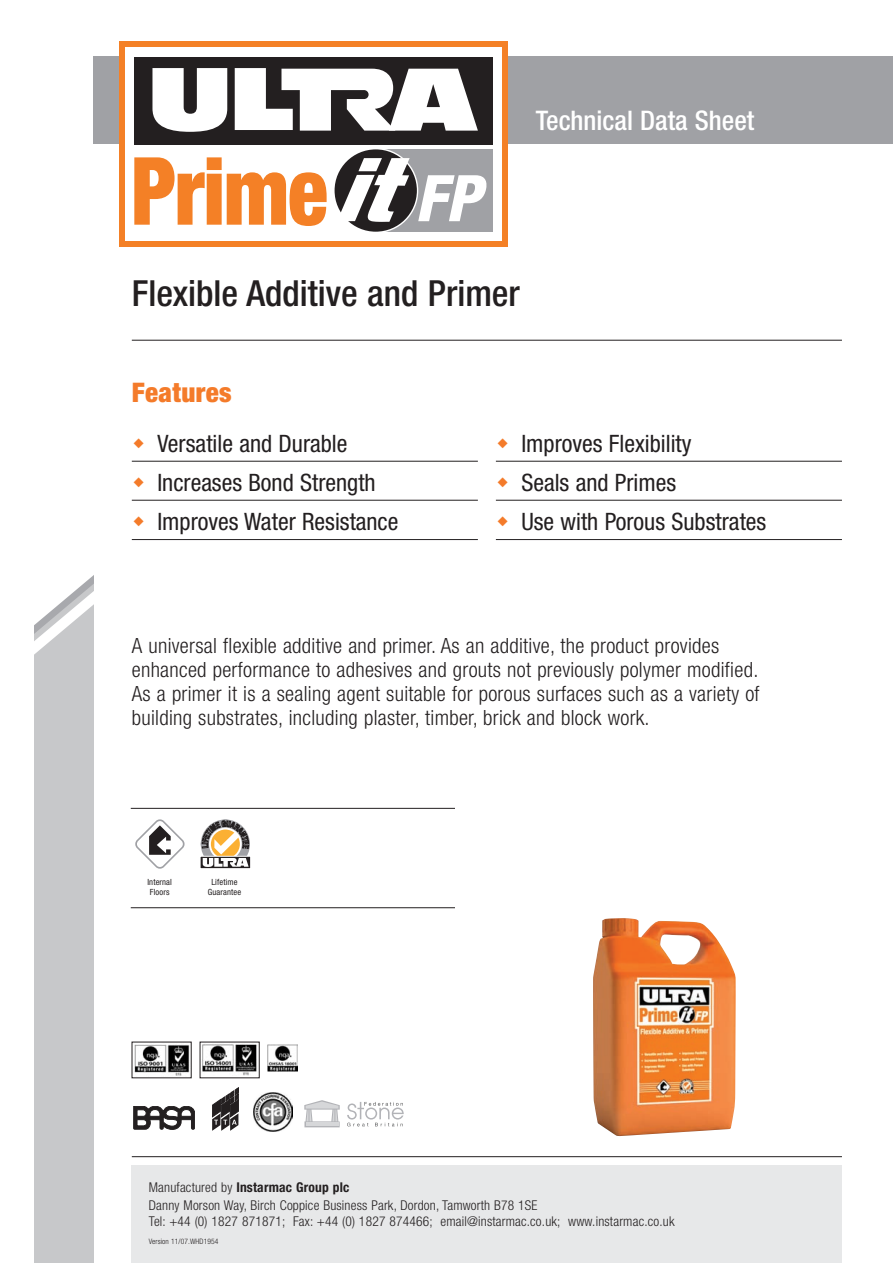
<style>
.page{position:relative;width:893px;height:1263px;background:#fff}
.page>*{position:absolute;margin:0;border:0;box-sizing:border-box;transform-origin:0 0}
.t1{font:500 condensed 36px "Helvetica Neue";color:#231f20}
.t2{font:500 condensed 27px "Helvetica Neue";color:#fff}
.t3{font:900 condensed 27px "Helvetica Neue";letter-spacing:.015em;color:#f47b2a}
.t4{font:condensed 24px/39px "Helvetica Neue";color:#231f20}
.t5{font:300 condensed 21px/24px "Helvetica Neue";letter-spacing:.015em;color:#231f20}
.t6{font:300 condensed 13.5px/18px "Helvetica Neue";letter-spacing:.015em;color:#231f20}
.t7{font:condensed 8.55px/10.2px "Helvetica Neue";letter-spacing:.015em;color:#231f20}
.t8{font:300 condensed 7.5px "Helvetica Neue";letter-spacing:.015em;color:#231f20}
.s1{font-weight:700}
</style>
<div class="page">
<div style="left:94px;top:57px;width:44px;height:87px;background:#a0a1a5"></div>
<div style="left:486px;top:57px;width:407px;height:87px;background:#a0a1a5"></div>
<div style="left:120px;top:42px;width:388px;height:205px;background:#f48026"></div>
<div style="left:126px;top:48px;width:376px;height:193px;background:#fff"></div>
<div style="left:135px;top:57px;width:358px;height:87px;background:#231f20"></div>
<svg style="left:152px;top:68px;width:75px;height:64px"></svg>
<svg style="left:235px;top:68px;width:243px;height:63px"></svg>
<svg style="left:134px;top:157px;width:193px;height:69px"></svg>
<div style="left:376px;top:149px;width:117px;height:83px;background:#a0a1a5"></div>
<svg style="left:333px;top:148px;width:85px;height:85px"></svg>
<div style="left:335px;top:149px;width:82px;height:83px;background:#231f20;border-radius:50%"></div>
<svg style="left:418px;top:175px;width:69px;height:46px"></svg>
<svg style="left:337px;top:158px;width:73px;height:64px"></svg>
<div style="left:132px;top:1165px;width:710px;height:98px;background:#e7e8e9"></div>
<hr style="left:132px;top:461px;width:346px;height:1px;background:#231f20">
<hr style="left:132px;top:500px;width:346px;height:1px;background:#231f20">
<hr style="left:132px;top:539px;width:346px;height:1px;background:#231f20">
<hr style="left:496px;top:461px;width:346px;height:1px;background:#231f20">
<hr style="left:496px;top:500px;width:346px;height:1px;background:#231f20">
<hr style="left:496px;top:539px;width:346px;height:1px;background:#231f20">
<hr style="left:132px;top:340px;width:710px;height:1px;background:#231f20">
<hr style="left:132px;top:1156px;width:710px;height:1px;background:#231f20">
<div style="left:34px;top:1108px;width:60px;height:155px;background:#c7c8ca"></div>
<svg style="left:34px;top:56px;width:60px;height:1048px"></svg>
<svg style="left:134px;top:1106px;width:61px;height:23px"></svg>
<img style="left:202px;top:1044px;width:55px;height:32px">
<img style="left:267px;top:1045px;width:31px;height:27px">
<img style="left:134px;top:1044px;width:55px;height:32px">
<svg style="left:212px;top:1088px;width:26px;height:43px"></svg>
<img style="left:253px;top:1092px;width:39px;height:39px">
<svg style="left:304px;top:1100px;width:36px;height:27px"></svg>
<svg style="left:347px;top:1102px;width:57px;height:24px"></svg>
<img style="left:593px;top:918px;width:143px;height:218px">
<svg style="left:135px;top:819px;width:50px;height:50px"></svg>
<hr style="left:131px;top:907px;width:324px;height:1px;background:#231f20">
<hr style="left:131px;top:808px;width:324px;height:1px;background:#231f20">
<svg style="left:200px;top:819px;width:51px;height:50px"></svg>
<p class="t2" style="left:536px;top:111px;width:220px">Technical Data Sheet</p>
<h1 class="t1" style="left:132px;top:281px;width:390px">Flexible Additive and Primer</h1>
<p class="t3" style="left:132px;top:383px;width:101px">Features</p>
<p class="t4" style="left:157px;top:426px;width:243px">Versatile and Durable<br>Increases Bond Strength<br>Improves Water Resistance</p>
<p class="t4" style="left:521px;top:426px;width:246px">Improves Flexibility<br>Seals and Primes<br>Use with Porous Substrates</p>
<p class="t5" style="left:132px;top:635px;width:629px">A universal flexible additive and primer. As an additive, the product provides enhanced performance to adhesives and grouts not previously polymer modified.<br>As a primer it is a sealing agent suitable for porous surfaces such as a variety of building substrates, including plaster, timber, brick and block work.</p>
<p class="t7" style="left:147px;top:877px;width:26px">Internal<br>Floors</p>
<p class="t7" style="left:208px;top:877px;width:35px;text-align:center">Lifetime<br>Guarantee</p>
<p class="t6" style="left:149px;top:1179px;width:390px">Manufactured by <span class="s1">Instarmac Group plc<br></span>Danny Morson Way, Birch Coppice Business Park, Dordon, Tamworth B78 1SE</p>
<p class="t6" style="left:149px;top:1214px;width:527px">Tel: +44 (0) 1827 871871; Fax: +44 (0) 1827 874466; email@instarmac.co.uk; www.instarmac.co.uk</p>
<p class="t8" style="left:149px;top:1239px;width:71px">Version 11/07.WHD1954</p>
</div>
